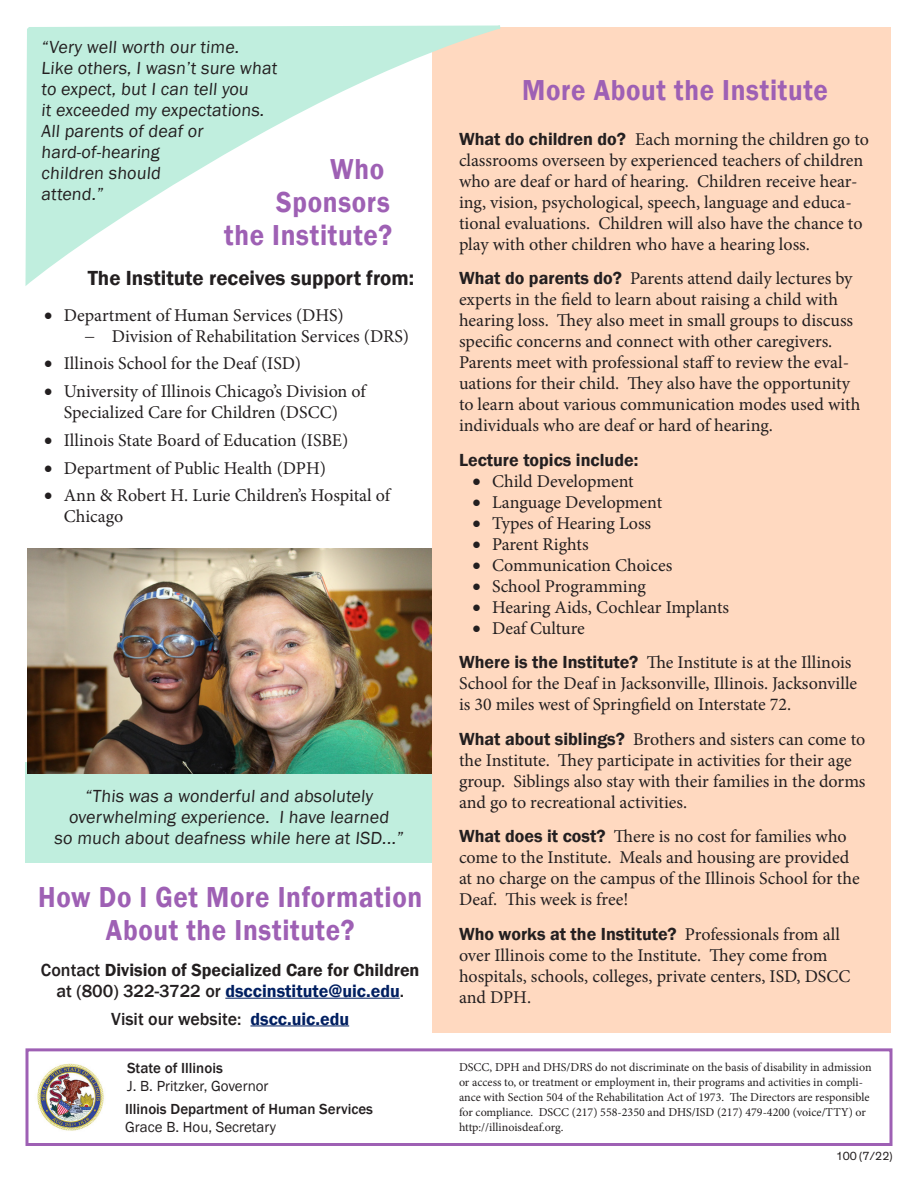
<style>
.page{position:relative;width:918px;height:1188px;background:#fff}
.page>*{position:absolute;margin:0;border:0;box-sizing:border-box;transform-origin:0 0}
.t1{font:600 29.7px/33px "Franklin Gothic";letter-spacing:.025em;color:#9e60b4;text-align:right;scale:.91 1}
.t2{font:600 21px "Franklin Gothic";color:#231f20}
.t3{font:18px/21px "Minion Pro";color:#231f20}
.t4{font:18px/21px "Franklin Gothic";color:#231f20}
.t5{font:600 18px/21px "Franklin Gothic";color:#231f20;text-align:center}
.t6{font:500 18px "Franklin Gothic";color:#231f20}
.t7{font:500 15px "Franklin Gothic";color:#231f20}
.t8{font:15px "Franklin Gothic";color:#231f20}
.t9{font:12px/15px "Minion Pro";color:#231f20}
.t10{font:12px "Theinhardt";color:#231f20}
.s1{font-weight:500}
.s2{color:#001f61}
.s3{font-weight:600;color:#001f61}
.s4{font-family:"Franklin Gothic";font-weight:600}
</style>
<div class="page">
<div style="left:432px;top:27px;width:459px;height:1006px;background:#ffd9c0"></div>
<svg style="left:25px;top:25px;width:476px;height:1121px"></svg>
<hr style="left:225px;top:998px;width:175px;height:1px;background:#001f61">
<hr style="left:250px;top:1025px;width:99px;height:1px;background:#001f61">
<img style="left:33px;top:1056px;width:89px;height:86px">
<div style="left:26px;top:1048px;width:866px;height:98px;border:3px solid #9e60b4"></div>
<p class="t4" style="left:41px;top:37px;width:239px">“Very well worth our time.<br>Like others, I wasn’t sure what to expect, but I can tell you<br>it exceeded my expectations.<br>All parents of deaf or hard-of-hearing</p>
<p class="t4" style="left:41px;top:163px;width:123px">children should</p>
<p class="t4" style="left:41px;top:184px;width:66px">attend.”</p>
<p class="t1" style="left:224px;top:153px;width:186px">Who<br>Sponsors<br>the Institute?</p>
<p class="t2" style="left:88px;top:265px;width:328px">The Institute receives support from:</p>
<p class="t3" style="left:44px;top:304px;width:301px">• Department of Human Services (DHS)</p>
<p class="t3" style="left:85px;top:325px;width:326px">− Division of Rehabilitation Services (DRS)</p>
<p class="t3" style="left:44px;top:353px;width:258px">• Illinois School for the Deaf (ISD)</p>
<p class="t3" style="left:44px;top:381px;width:323px;text-align:center">• University of Illinois Chicago’s Division of<br>Specialized Care for Children (DSCC)</p>
<p class="t3" style="left:44px;top:430px;width:306px">• Illinois State Board of Education (ISBE)</p>
<p class="t3" style="left:44px;top:457px;width:283px">• Department of Public Health (DPH)</p>
<p class="t3" style="left:64px;top:485px;width:328px;text-indent:-20px">• Ann &amp; Robert H. Lurie Children’s Hospital of<br>Chicago</p>
<p class="t4" style="left:85px;top:786px;width:291px">“This was a wonderful and absolutely</p>
<p class="t4" style="left:69px;top:807px;width:324px">overwhelming experience. I have learned</p>
<p class="t4" style="left:54px;top:828px;width:353px">so much about deafness while here at ISD...”</p>
<p class="t1" style="left:38px;top:881px;width:424px;text-align:center">How Do I Get More Information<br>About the Institute?</p>
<p class="t5" style="left:41px;top:960px;width:380px"><span class="s1">Contact</span> Division of Specialized Care for Children <span class="s1">at (800) 322-3722 or</span> <span class="s2">dsccinstitute@uic.edu</span><span class="s1">.</span></p>
<p class="t6" style="left:111px;top:1007px;width:239px">Visit our website: <span class="s3">dscc.uic.edu</span></p>
<p class="t7" style="left:127px;top:1058px;width:97px">State of Illinois</p>
<p class="t8" style="left:127px;top:1076px;width:143px">J. B. Pritzker, Governor</p>
<p class="t7" style="left:125px;top:1100px;width:249px">Illinois Department of Human Services</p>
<p class="t8" style="left:125px;top:1118px;width:152px">Grace B. Hou, Secretary</p>
<p class="t1" style="left:522px;top:74px;width:338px">More About the Institute</p>
<p class="t3" style="left:459px;top:129px;width:412px"><span class="s4">What do children do?</span> Each morning the children go to classrooms overseen by experienced teachers of children who are deaf or hard of hearing. Children receive hear&shy;ing, vision, psychological, speech, language and educa&shy;tional evaluations. Children will also have the chance to play with other children who have a hearing loss.</p>
<p class="t3" style="left:459px;top:268px;width:403px"><span class="s4">What do parents do?</span> Parents attend daily lectures by experts in the field to learn about raising a child with hearing loss. They also meet in small groups to discuss specific concerns and connect with other caregivers.<br>Parents meet with professional staff to review the eval&shy;uations for their child. They also have the opportunity to learn about various communication modes used with individuals who are deaf or hard of hearing.</p>
<p class="t5" style="left:459px;top:449px;width:181px">Lecture topics include:</p>
<p class="t3" style="left:472px;top:471px;width:163px">• Child Development</p>
<p class="t3" style="left:472px;top:492px;width:191px">• Language Development</p>
<p class="t3" style="left:472px;top:513px;width:180px">• Types of Hearing Loss</p>
<p class="t3" style="left:472px;top:534px;width:118px">• Parent Rights</p>
<p class="t3" style="left:472px;top:555px;width:201px">• Communication Choices</p>
<p class="t3" style="left:472px;top:576px;width:175px">• School Programming</p>
<p class="t3" style="left:472px;top:597px;width:258px">• Hearing Aids, Cochlear Implants</p>
<p class="t3" style="left:472px;top:618px;width:114px">• Deaf Culture</p>
<p class="t3" style="left:459px;top:652px;width:400px"><span class="s4">Where is the Institute?</span> The Institute is at the Illinois<br>School for the Deaf in Jacksonville, Illinois. Jacksonville is 30 miles west of Springfield on Interstate 72.</p>
<p class="t3" style="left:459px;top:729px;width:408px"><span class="s4">What about siblings?</span> Brothers and sisters can come to the Institute. They participate in activities for their age group. Siblings also stay with their families in the dorms and go to recreational activities.</p>
<p class="t3" style="left:459px;top:826px;width:402px"><span class="s4">What does it cost?</span> There is no cost for families who come to the Institute. Meals and housing are provided at no charge on the campus of the Illinois School for the Deaf. This week is free!</p>
<p class="t3" style="left:459px;top:924px;width:393px"><span class="s4">Who works at the Institute?</span> Professionals from all over Illinois come to the Institute. They come from hospitals, schools, colleges, private centers, ISD, DSCC and DPH.</p>
<p class="t9" style="left:459px;top:1059px;width:414px">DSCC, DPH and DHS/DRS do not discriminate on the basis of disability in admission or access to, or treatment or employment in, their programs and activities in compli&shy;ance with Section 504 of the Rehabilitation Act of 1973. The Directors are responsible for compliance. DSCC (217) 558-2350 and DHS/ISD (217) 479-4200 (voice/TTY) or http://illinoisdeaf.org.</p>
<p class="t10" style="left:836px;top:1149px;width:58px">100 (7/22)</p>
</div>
